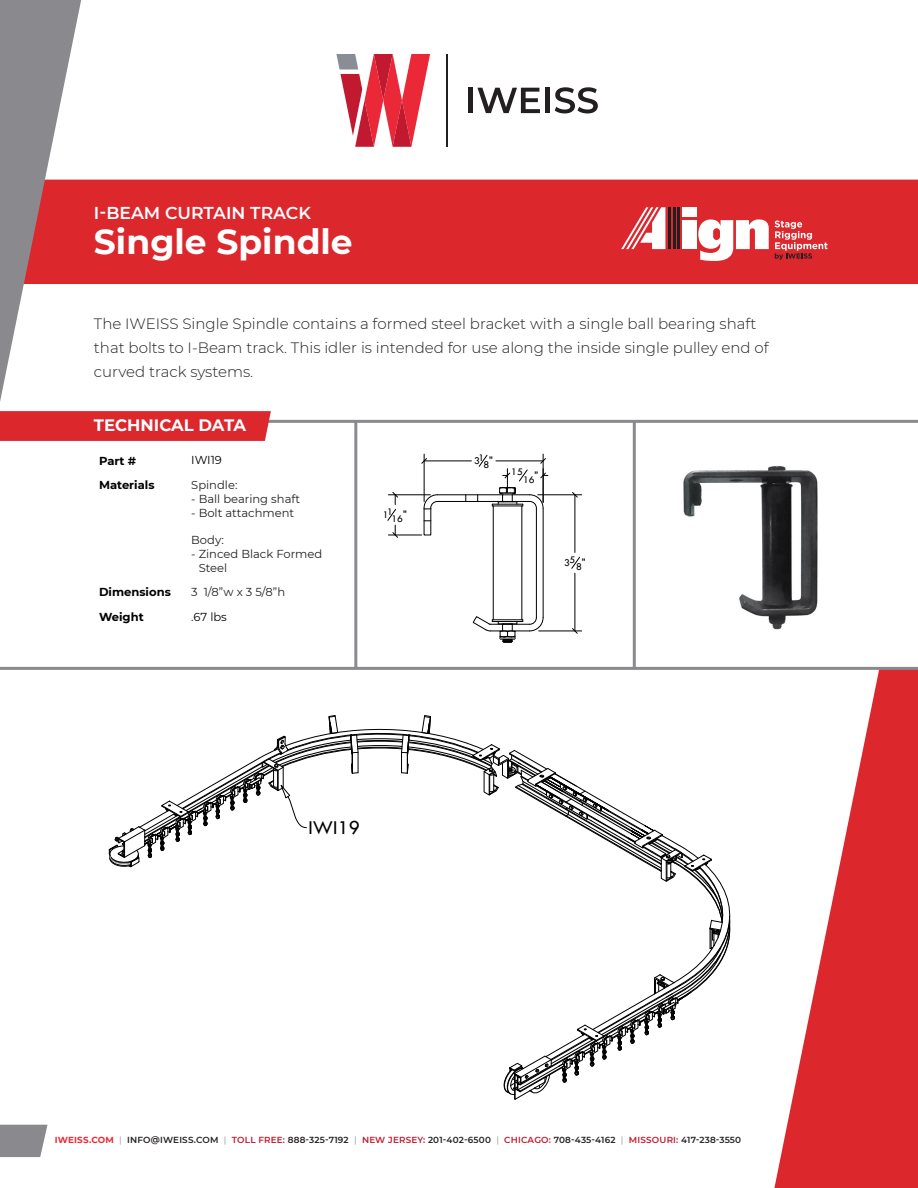
<style>
.page{position:relative;width:918px;height:1188px;background:#fff}
.page>*{position:absolute;margin:0;border:0;box-sizing:border-box;transform-origin:0 0}
.t1{font:700 34.5px "Montserrat";color:#fff}
.t2{font:20.4px "Tw Cen";color:#000}
.t3{font:600 17.25px "Montserrat";color:#fff}
.t4{font:700 16.5px "Montserrat";color:#fff}
.t5{font:300 15px/24px "Montserrat";color:#231f20}
.t6{font:11.55px/13.8px "Montserrat";color:#231f20}
.t7{font:700 11.55px "Montserrat";color:#000}
.t8{font:11.55px "Montserrat";color:#000}
.t9{font:10.5px "Tw Cen";letter-spacing:-.015em;color:#000}
.t10{font:600 8.85px "Montserrat";letter-spacing:.02em;color:#231f20}
.s1{font-weight:700;color:#eb2837}
.s2{font-weight:400;color:#898e96}
.s3{color:#c01930}
</style>
<div class="page">
<svg style="left:774px;top:670px;width:144px;height:518px;fill:#dc272d"></svg>
<hr style="left:0;top:420px;width:918px;height:3px;background:#8a8a8e">
<hr style="left:0;top:667px;width:918px;height:3px;background:#8a8a8e">
<hr style="left:354px;top:421px;width:3px;height:247px;background:#8a8a8e">
<div style="left:81px;top:180px;width:837px;height:104px;background:#dc272d"></div>
<svg style="left:0;top:0;width:81px;height:402px"></svg>
<svg style="left:0;top:1125px;width:48px;height:32px;background:#949497"></svg>
<svg style="left:0;top:411px;width:271px;height:30px;background:#dc2a30"></svg>
<svg style="left:775px;top:221px;width:52px;height:39px;background:#d95055"></svg>
<hr style="left:668px;top:207px;width:2px;height:42px;background:#231f20">
<hr style="left:673px;top:207px;width:2px;height:42px;background:#231f20">
<hr style="left:678px;top:207px;width:2px;height:42px;background:#231f20">
<div style="left:682px;top:207px;width:15px;height:10px;background:#fff"></div>
<div style="left:682px;top:220px;width:15px;height:29px;background:#fff"></div>
<svg style="left:621px;top:207px;width:44px;height:42px"></svg>
<svg style="left:698px;top:219px;width:71px;height:42px"></svg>
<div style="left:468px;top:88px;width:5px;height:25px;background:#231f20"></div>
<svg style="left:477px;top:88px;width:63px;height:25px"></svg>
<div style="left:545px;top:88px;width:5px;height:25px;background:#231f20"></div>
<svg style="left:555px;top:87px;width:43px;height:26px"></svg>
<hr style="left:447px;top:54px;width:1px;height:93px;background:#231f20">
<svg style="left:336px;top:54px;width:94px;height:93px"></svg>
<hr style="left:633px;top:421px;width:3px;height:247px;background:#8a8a8e">
<img style="left:683px;top:465px;width:135px;height:165px">
<svg style="left:398px;top:453px;width:185px;height:190px"></svg>
<hr style="left:424px;top:454px;width:1px;height:48px;background:#000">
<hr style="left:543px;top:454px;width:1px;height:48px;background:#000">
<hr style="left:424px;top:461px;width:47px;height:1px;background:#000">
<svg style="left:421px;top:458px;width:6px;height:6px"></svg>
<svg style="left:477px;top:455px;width:71px;height:53px"></svg>
<hr style="left:538px;top:495px;width:44px;height:1px;background:#000">
<hr style="left:539px;top:631px;width:43px;height:1px;background:#000">
<hr style="left:575px;top:495px;width:1px;height:57px;background:#000">
<hr style="left:575px;top:573px;width:1px;height:58px;background:#000">
<svg style="left:572px;top:492px;width:6px;height:5px"></svg>
<svg style="left:572px;top:628px;width:6px;height:6px"></svg>
<svg style="left:571px;top:557px;width:9px;height:12px"></svg>
<hr style="left:388px;top:495px;width:42px;height:1px;background:#000">
<hr style="left:388px;top:535px;width:34px;height:1px;background:#000">
<svg style="left:387px;top:492px;width:11px;height:46px"></svg>
<svg style="left:108px;top:715px;width:623px;height:385px"></svg>
<p class="t3" style="left:94px;top:201px;width:219px">I-BEAM CURTAIN TRACK</p>
<p class="t1" style="left:94px;top:216px;width:260px">Single Spindle</p>
<p class="t5" style="left:94px;top:311px;width:676px">The IWEISS Single Spindle contains a formed steel bracket with a single ball bearing shaft that bolts to I-Beam track. This idler is intended for use along the inside single pulley end of curved track systems.</p>
<p class="t4" style="left:94px;top:413px;width:154px">TECHNICAL DATA</p>
<p class="t7" style="left:99px;top:452px;width:39px">Part #</p>
<p class="t8" style="left:191px;top:452px;width:32px">IWI19</p>
<p class="t7" style="left:99px;top:476px;width:57px">Materials</p>
<p class="t6" style="left:191px;top:477px;width:48px">Spindle:</p>
<p class="t6" style="left:191px;top:491px;width:110px">- Ball bearing shaft</p>
<p class="t6" style="left:191px;top:505px;width:104px">- Bolt attachment</p>
<p class="t6" style="left:191px;top:533px;width:34px">Body:</p>
<p class="t6" style="left:199px;top:547px;width:125px;text-indent:-7px">- Zinced Black Formed<br>Steel</p>
<p class="t7" style="left:99px;top:584px;width:73px">Dimensions</p>
<p class="t6" style="left:191px;top:585px;width:95px">3 1/8”w x 3 5/8”h</p>
<p class="t7" style="left:99px;top:608px;width:46px">Weight</p>
<p class="t8" style="left:191px;top:609px;width:37px">.67 lbs</p>
<p class="t9" style="left:383px;top:507px;width:12px">11</p>
<p class="t9" style="left:391px;top:512px;width:17px">16"</p>
<p class="t9" style="left:474px;top:453px;width:12px">31</p>
<p class="t9" style="left:484px;top:456px;width:11px">8"</p>
<p class="t9" style="left:511px;top:466px;width:13px">15</p>
<p class="t9" style="left:523px;top:473px;width:17px">16"</p>
<p class="t9" style="left:564px;top:555px;width:13px">35</p>
<p class="t9" style="left:576px;top:558px;width:11px">8"</p>
<p class="t2" style="left:308px;top:815px;width:53px">IWI19</p>
<p class="t10" style="left:55px;top:1134px;width:688px"><span class="s1">IWEISS.COM</span> <span class="s2">|</span> INFO@IWEISS.COM <span class="s2">|</span> <span class="s3">TOLL FREE:</span> 888-325-7192 <span class="s2">|</span> <span class="s3">NEW JERSEY:</span> 201-402-6500 <span class="s2">|</span> <span class="s3">CHICAGO:</span> 708-435-4162 <span class="s2">|</span> <span class="s3">MISSOURI:</span> 417-238-3550</p>
</div>
